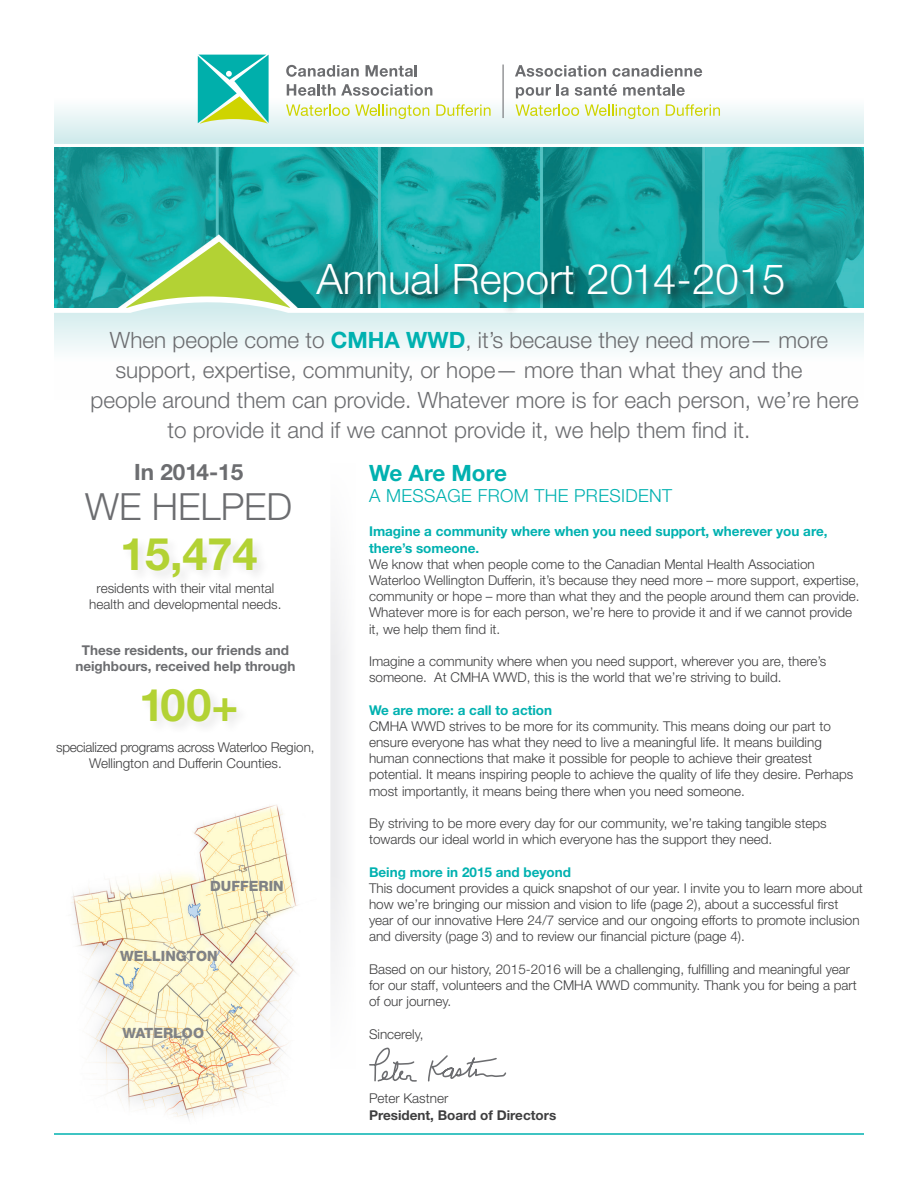
<style>
.page{position:relative;width:918px;height:1188px;background:#fff}
.page>*{position:absolute;margin:0;border:0;box-sizing:border-box;transform-origin:0 0}
.t1{font:700 45px "Helvetica Neue LT Std";color:#b3d234}
.t2{font:300 42px "Helvetica Neue LT Std";color:#fff}
.t3{font:300 37.5px "Helvetica Neue LT Std";color:#6c6d70}
.t4{font:300 22.5px/30px "Helvetica Neue LT Std";color:#6c6d70}
.t5{font:700 22.5px "Helvetica Neue LT Std";color:#6c6d70}
.t6{font:700 22.5px "Helvetica Neue LT Std";letter-spacing:-.01em;color:#00b1b0}
.t7{font:300 18px "Helvetica Neue LT Std";letter-spacing:.02em;color:#00b1b0}
.t8{font:800 14.1px "Helvetica Neue LT Std";color:#808285}
.t9{font:300 13.5px/16.2px "Helvetica Neue LT Std";color:#3e3e3f}
.t10{font:700 13.5px/16.2px "Helvetica Neue LT Std";color:#00b1b0}
.t11{font:300 13.5px/16.2px "Helvetica Neue LT Std";letter-spacing:-.02em;color:#3e3e3f;text-align:center}
.t12{font:700 13.5px "Helvetica Neue LT Std";color:#6c6d70}
.t13{font:700 13.5px "Helvetica Neue LT Std";color:#3e3e3f}
.s1{font-weight:700;color:#00b1b0}
</style>
<div class="page">
<img style="left:54px;top:148px;width:810px;height:153px">
<div style="left:329px;top:459px;width:27px;height:614px;background:#f3f3f4"></div>
<hr style="left:327px;top:434px;width:3px;height:708px;background:#fff">
<div style="left:268px;top:458px;width:121px;height:206px;background:#fff"></div>
<div style="left:268px;top:867px;width:121px;height:206px;background:#fff"></div>
<div style="left:54px;top:98px;width:810px;height:45px;background:linear-gradient(to bottom,#fefefe,#ceeaeb)"></div>
<svg style="left:54px;top:301px;width:810px;height:50px;fill:#e5f4f4"></svg>
<svg style="left:286px;top:65px;width:73px;height:12px"></svg>
<svg style="left:366px;top:65px;width:51px;height:12px"></svg>
<svg style="left:287px;top:84px;width:145px;height:12px"></svg>
<svg style="left:198px;top:55px;width:71px;height:69px;background:#4bc2a0"></svg>
<hr style="left:503px;top:65px;width:1px;height:53px;background:#6c6d70">
<svg style="left:515px;top:65px;width:91px;height:12px"></svg>
<svg style="left:612px;top:65px;width:90px;height:12px"></svg>
<svg style="left:516px;top:87px;width:35px;height:11px"></svg>
<svg style="left:557px;top:84px;width:12px;height:12px"></svg>
<svg style="left:575px;top:84px;width:42px;height:12px"></svg>
<svg style="left:623px;top:84px;width:62px;height:12px"></svg>
<svg style="left:286px;top:104px;width:143px;height:15px"></svg>
<svg style="left:436px;top:104px;width:55px;height:12px"></svg>
<svg style="left:516px;top:104px;width:63px;height:12px"></svg>
<svg style="left:585px;top:104px;width:74px;height:15px"></svg>
<svg style="left:666px;top:104px;width:54px;height:12px"></svg>
<svg style="left:126px;top:242px;width:164px;height:66px;background:#80c98c"></svg>
<div style="left:315px;top:262px;width:482px;height:54px;background:#231f20;opacity:.8"></div>
<div style="left:121px;top:536px;width:149px;height:55px;background:#fbfbfb"></div>
<div style="left:140px;top:687px;width:110px;height:48px;background:#fafafa"></div>
<img style="left:71px;top:805px;width:227px;height:314px">
<hr style="left:54px;top:1133px;width:810px;height:2px;background:#00b1b0">
<svg style="left:369px;top:1047px;width:48px;height:35px"></svg>
<svg style="left:427px;top:1055px;width:80px;height:27px"></svg>
<p class="t2" style="left:316px;top:254px;width:470px">Annual Report 2014-2015</p>
<p class="t4" style="left:110px;top:324px;width:720px">When people come to <span class="s1">CMHA WWD</span>, it’s because they need more— more</p>
<p class="t4" style="left:115px;top:354px;width:689px">support, expertise, community, or hope— more than what they and the</p>
<p class="t4" style="left:167px;top:384px;width:693px;text-indent:-77px">people around them can provide. Whatever more is for each person, we’re here to provide it and if we cannot provide it, we help them find it.</p>
<p class="t5" style="left:134px;top:458px;width:111px">In 2014-15</p>
<p class="t3" style="left:85px;top:484px;width:208px">WE HELPED</p>
<p class="t1" style="left:120px;top:526px;width:139px">15,474</p>
<p class="t9" style="left:97px;top:580px;width:179px">residents with their vital mental</p>
<p class="t9" style="left:89px;top:596px;width:194px">health and developmental needs.</p>
<p class="t12" style="left:82px;top:642px;width:209px">These residents, our friends and</p>
<p class="t12" style="left:75px;top:658px;width:222px">neighbours, received help through</p>
<p class="t1" style="left:139px;top:677px;width:101px">100+</p>
<p class="t11" style="left:56px;top:739px;width:260px">specialized programs across Waterloo Region,<br>Wellington and Dufferin Counties.</p>
<p class="t8" style="left:210px;top:878px;width:75px">DUFFERIN</p>
<p class="t8" style="left:120px;top:948px;width:99px">WELLINGTON</p>
<p class="t8" style="left:122px;top:1025px;width:83px">WATERLOO</p>
<p class="t6" style="left:369px;top:459px;width:139px">We Are More</p>
<p class="t7" style="left:369px;top:485px;width:305px">A MESSAGE FROM THE PRESIDENT</p>
<p class="t10" style="left:369px;top:523px;width:460px">Imagine a community where when you need support, wherever you are, there’s someone.</p>
<p class="t9" style="left:369px;top:556px;width:447px">We know that when people come to the Canadian Mental Health Association</p>
<p class="t9" style="left:369px;top:572px;width:492px">Waterloo Wellington Dufferin, it’s because they need more – more support, expertise, community or hope – more than what they and the people around them can provide.<br>Whatever more is for each person, we’re here to provide it and if we cannot provide it, we help them find it.</p>
<p class="t9" style="left:369px;top:653px;width:459px">Imagine a community where when you need support, wherever you are, there’s someone. At CMHA WWD, this is the world that we’re striving to build.</p>
<p class="t10" style="left:369px;top:701px;width:185px">We are more: a call to action</p>
<p class="t9" style="left:369px;top:718px;width:463px">CMHA WWD strives to be more for its community. This means doing our part to ensure everyone has what they need to live a meaningful life. It means building</p>
<p class="t9" style="left:369px;top:750px;width:445px">human connections that make it possible for people to achieve their greatest</p>
<p class="t9" style="left:369px;top:766px;width:486px">potential. It means inspiring people to achieve the quality of life they desire. Perhaps most importantly, it means being there when you need someone.</p>
<p class="t9" style="left:369px;top:815px;width:459px">By striving to be more every day for our community, we’re taking tangible steps towards our ideal world in which everyone has the support they need.</p>
<p class="t10" style="left:369px;top:863px;width:204px">Being more in 2015 and beyond</p>
<p class="t9" style="left:369px;top:880px;width:495px">This document provides a quick snapshot of our year. I invite you to learn more about how we’re bringing our mission and vision to life (page 2), about a successful first year of our innovative Here 24/7 service and our ongoing efforts to promote inclusion and diversity (page 3) and to review our financial picture (page 4).</p>
<p class="t9" style="left:369px;top:961px;width:489px">Based on our history, 2015-2016 will be a challenging, fulfilling and meaningful year for our staff, volunteers and the CMHA WWD community. Thank you for being a part of our journey.</p>
<p class="t9" style="left:369px;top:1025px;width:56px">Sincerely,</p>
<p class="t9" style="left:369px;top:1090px;width:81px">Peter Kastner</p>
<p class="t13" style="left:369px;top:1106px;width:189px">President, Board of Directors</p>
</div>
